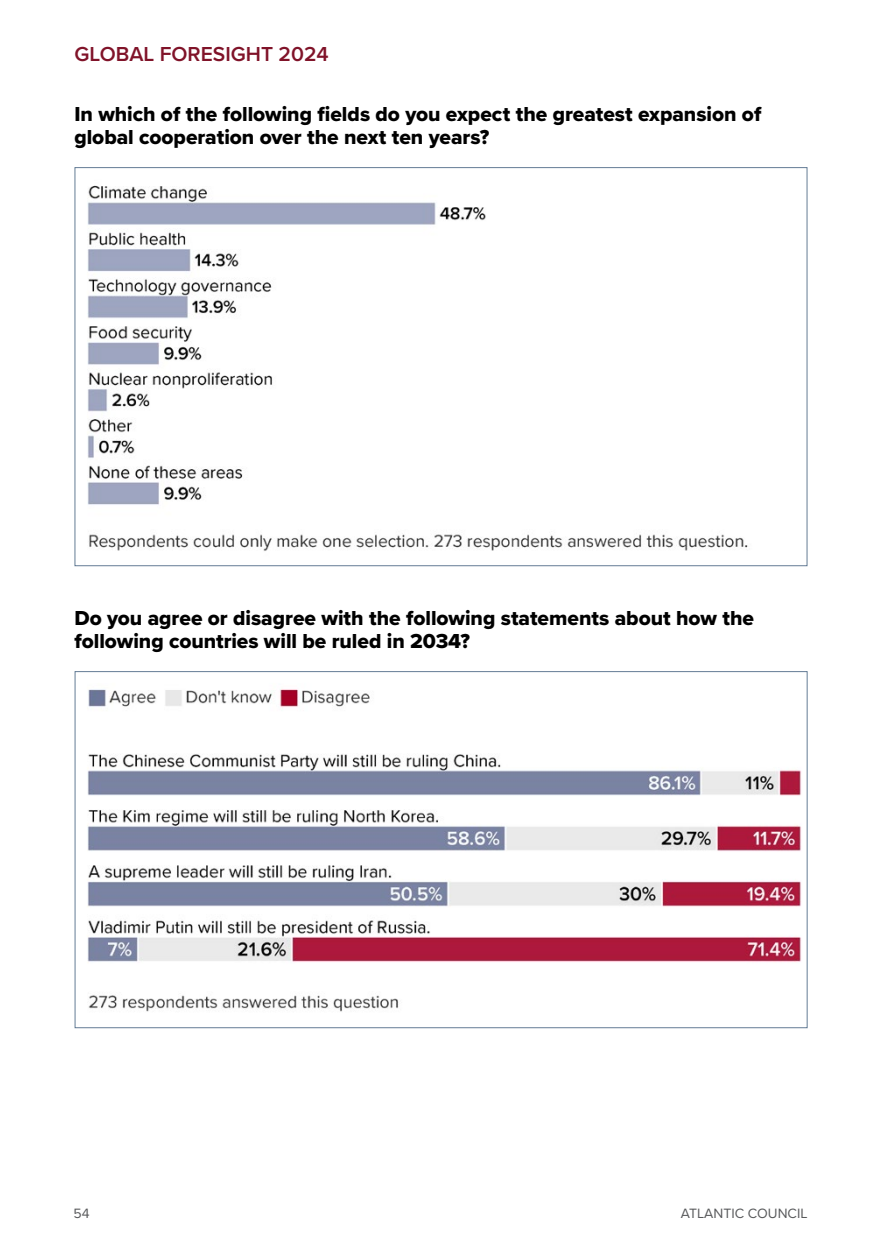
<style>
.page{position:relative;width:882px;height:1260px;background:#fff}
.page>*{position:absolute;margin:0;border:0;box-sizing:border-box;transform-origin:0 0}
._3a_survey_question{font:21px/22.8px "Proxima Nova Extrabld";color:#000}
.t1{font:600 21px "Proxima Nova";color:#801329}
.t2{font:14px "Proxima Nova";color:#58595b}
</style>
<div class="page">
<img style="left:87px;top:185px;width:661px;height:366px">
<img style="left:87px;top:689px;width:714px;height:323px">
<p class="t1" style="left:74px;top:39px;width:256px">GLOBAL FORESIGHT 2024</p>
<p class="_3a_survey_question" style="left:74px;top:102px;width:688px">In which of the following fields do you expect the greatest expansion of global cooperation over the next ten years?</p>
<p class="_3a_survey_question" style="left:74px;top:606px;width:681px">Do you agree or disagree with the following statements about how the following countries will be ruled in 2034?</p>
<p class="t2" style="left:74px;top:1203px;width:18px">54</p>
<p class="t2" style="left:681px;top:1203px;width:128px">ATLANTIC COUNCIL</p>
</div>
